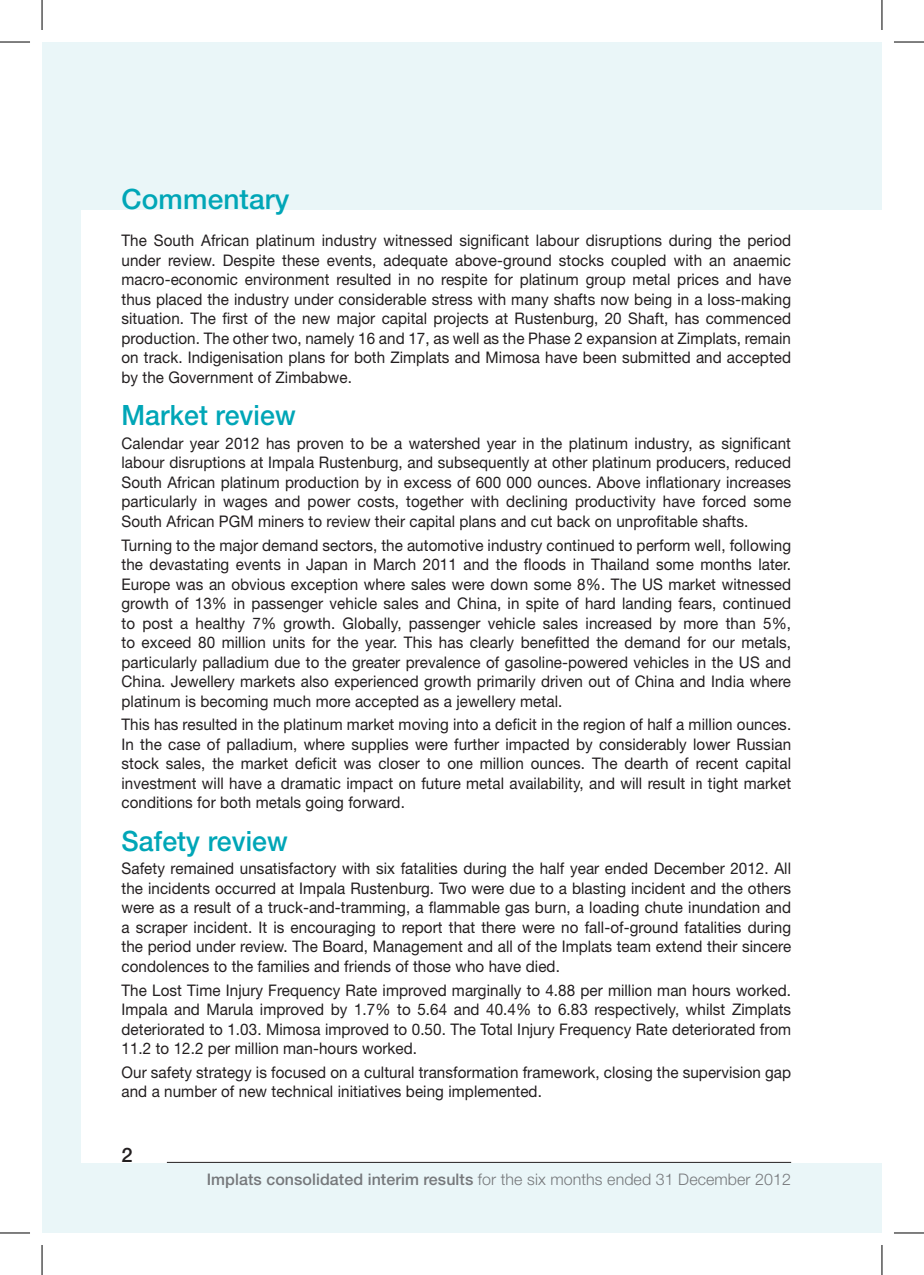
<style>
.page{position:relative;width:924px;height:1275px;background:#fff}
.page>*{position:absolute;margin:0;border:0;box-sizing:border-box;transform-origin:0 0}
.t1{font:500 28px "Helvetica Neue LT Std";letter-spacing:.005em;color:#00a6b7;scale:.95 1}
.t2{font:500 28px "Helvetica Neue LT Std";letter-spacing:.005em;color:#00a6b7}
.t3{font:500 20px "Helvetica Neue LT Std";color:#231f20}
.t4{font:16px/19.6px "Helvetica Neue LT Std";letter-spacing:.005em;color:#231f20;text-align:justify;scale:.95 1}
.t5{font:300 16px "Helvetica Neue LT Std";letter-spacing:.005em;color:#76787b}
.s1{font-weight:500}
</style>
<div class="page">
<div style="left:42px;top:42px;width:839px;height:1191px;background:#eaf6f8"></div>
<div style="left:82px;top:210px;width:799px;height:952px;background:#fff"></div>
<hr style="left:167px;top:1162px;width:623px;height:1px;background:#231f20">
<hr style="left:0;top:42px;width:30px;height:1px;background:#000">
<hr style="left:893px;top:42px;width:30px;height:1px;background:#000">
<hr style="left:0;top:1232px;width:30px;height:1px;background:#000">
<hr style="left:893px;top:1232px;width:30px;height:1px;background:#000">
<hr style="left:42px;top:0;width:1px;height:30px;background:#000">
<hr style="left:42px;top:1245px;width:1px;height:30px;background:#000">
<hr style="left:881px;top:0;width:1px;height:30px;background:#000">
<hr style="left:881px;top:1245px;width:1px;height:30px;background:#000">
<p class="t2" style="left:121px;top:182px;width:169px">Commentary</p>
<p class="t4" style="left:121px;top:230px;width:706px">The South African platinum industry witnessed significant labour disruptions during the period under review. Despite these events, adequate above-ground stocks coupled with an anaemic macro-economic environment resulted in no respite for platinum group metal prices and have thus placed the industry under considerable stress with many shafts now being in a loss-making situation. The first of the new major capital projects at Rustenburg, 20 Shaft, has commenced production. The other two, namely 16 and 17, as well as the Phase 2 expansion at Zimplats, remain on track. Indigenisation plans for both Zimplats and Mimosa have been submitted and accepted by the Government of Zimbabwe.</p>
<p class="t1" style="left:121px;top:398px;width:185px">Market review</p>
<p class="t4" style="left:121px;top:433px;width:706px">Calendar year 2012 has proven to be a watershed year in the platinum industry, as significant labour disruptions at Impala Rustenburg, and subsequently at other platinum producers, reduced South African platinum production by in excess of 600 000 ounces. Above inflationary increases particularly in wages and power costs, together with declining productivity have forced some South African PGM miners to review their capital plans and cut back on unprofitable shafts.</p>
<p class="t4" style="left:121px;top:535px;width:706px">Turning to the major demand sectors, the automotive industry continued to perform well, following the devastating events in Japan in March 2011 and the floods in Thailand some months later.<br>Europe was an obvious exception where sales were down some 8%. The US market witnessed growth of 13% in passenger vehicle sales and China, in spite of hard landing fears, continued to post a healthy 7% growth. Globally, passenger vehicle sales increased by more than 5%, to exceed 80 million units for the year. This has clearly benefitted the demand for our metals, particularly palladium due to the greater prevalence of gasoline-powered vehicles in the US and China. Jewellery markets also experienced growth primarily driven out of China and India where platinum is becoming much more accepted as a jewellery metal.</p>
<p class="t4" style="left:121px;top:715px;width:706px">This has resulted in the platinum market moving into a deficit in the region of half a million ounces.<br>In the case of palladium, where supplies were further impacted by considerably lower Russian stock sales, the market deficit was closer to one million ounces. The dearth of recent capital investment will have a dramatic impact on future metal availability, and will result in tight market conditions for both metals going forward.</p>
<p class="t1" style="left:121px;top:824px;width:176px">Safety review</p>
<p class="t4" style="left:121px;top:858px;width:706px">Safety remained unsatisfactory with six fatalities during the half year ended December 2012. All the incidents occurred at Impala Rustenburg. Two were due to a blasting incident and the others were as a result of a truck-and-tramming, a flammable gas burn, a loading chute inundation and a scraper incident. It is encouraging to report that there were no fall-of-ground fatalities during the period under review. The Board, Management and all of the Implats team extend their sincere condolences to the families and friends of those who have died.</p>
<p class="t4" style="left:121px;top:980px;width:706px">The Lost Time Injury Frequency Rate improved marginally to 4.88 per million man hours worked.<br>Impala and Marula improved by 1.7% to 5.64 and 40.4% to 6.83 respectively, whilst Zimplats deteriorated to 1.03. Mimosa improved to 0.50. The Total Injury Frequency Rate deteriorated from 11.2 to 12.2 per million man-hours worked.</p>
<p class="t4" style="left:121px;top:1062px;width:706px">Our safety strategy is focused on a cultural transformation framework, closing the supervision gap and a number of new technical initiatives being implemented.</p>
<p class="t3" style="left:121px;top:1143px;width:13px">2</p>
<p class="t5" style="left:207px;top:1169px;width:585px"><span class="s1">Implats consolidated interim results</span> for the six months ended 31 December 2012</p>
</div>
